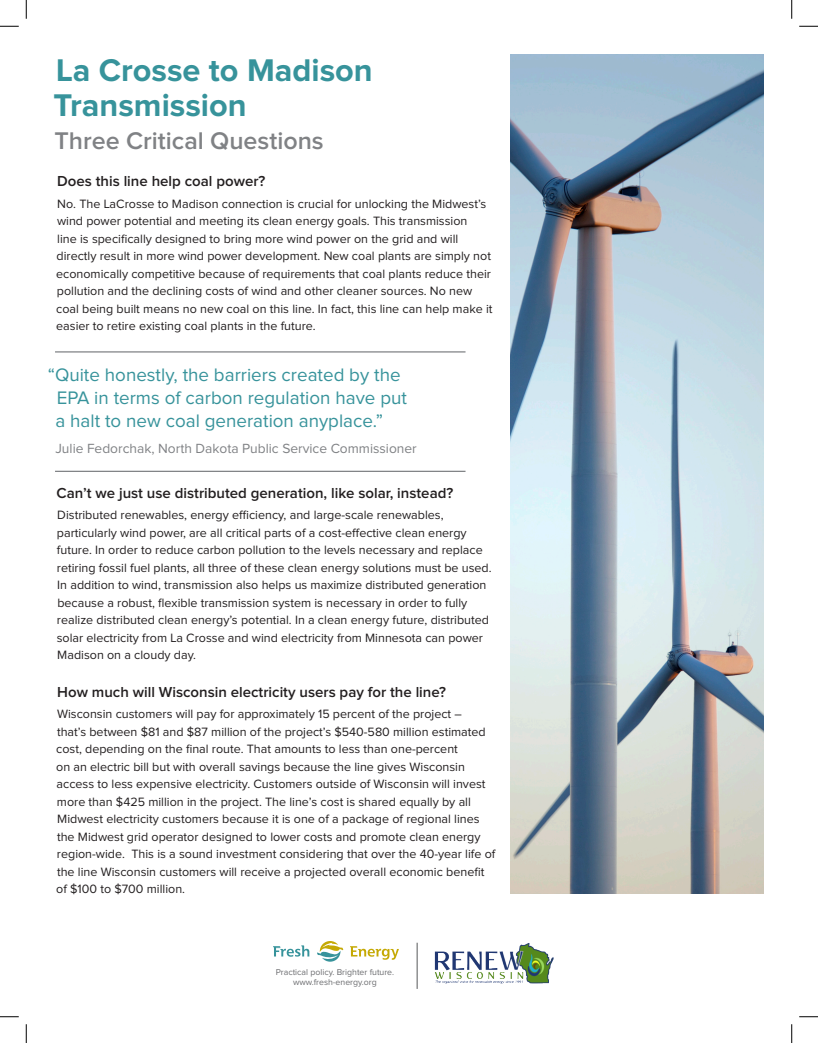
<style>
.page{position:relative;width:818px;height:1043px;background:#fff}
.page>*{position:absolute;margin:0;border:0;box-sizing:border-box;transform-origin:0 0}
.t1{font:700 32.5px/35px "Proxima Nova";color:#37939b}
.t2{font:600 25px "Proxima Nova";color:#808285}
.t3{font:18.75px "Proxima Nova";color:#37939b}
.t4{font:600 15px "Proxima Nova";color:#231f20}
.t5{font:13.75px "Proxima Nova";color:#808285}
.t6{font:12.5px/17.5px "Proxima Nova";color:#231f20}
.t7{font:8.75px "Proxima Nova";color:#6c6d70}
</style>
<div class="page">
<img style="left:510px;top:54px;width:253px;height:839px">
<hr style="left:55px;top:351px;width:410px;height:1px;background:#808285">
<hr style="left:55px;top:470px;width:410px;height:2px;background:#808285">
<svg style="left:273px;top:945px;width:36px;height:11px"></svg>
<svg style="left:350px;top:946px;width:49px;height:13px"></svg>
<svg style="left:317px;top:941px;width:26px;height:20px"></svg>
<img style="left:434px;top:943px;width:120px;height:41px">
<hr style="left:417px;top:942px;width:1px;height:46px;background:#57585a">
<svg style="left:0;top:25px;width:19px;height:2px"></svg>
<svg style="left:799px;top:25px;width:19px;height:2px"></svg>
<svg style="left:0;top:1016px;width:19px;height:1px"></svg>
<svg style="left:799px;top:1016px;width:19px;height:1px"></svg>
<svg style="left:25px;top:0;width:2px;height:19px"></svg>
<svg style="left:25px;top:1024px;width:2px;height:18px"></svg>
<svg style="left:791px;top:0;width:1px;height:19px"></svg>
<svg style="left:791px;top:1024px;width:1px;height:18px"></svg>
<p class="t1" style="left:54px;top:54px;width:321px">La Crosse to Madison<br>Transmission</p>
<p class="t2" style="left:54px;top:129px;width:271px">Three Critical Questions</p>
<p class="t4" style="left:57px;top:174px;width:210px">Does this line help coal power?</p>
<p class="t6" style="left:56px;top:195px;width:438px">No. The LaCrosse to Madison connection is crucial for unlocking the Midwest’s wind power potential and meeting its clean energy goals. This transmission<br>line is specifically designed to bring more wind power on the grid and will directly result in more wind power development. New coal plants are simply not economically competitive because of requirements that coal plants reduce their pollution and the declining costs of wind and other cleaner sources. No new coal being built means no new coal on this line. In fact, this line can help make it easier to retire existing coal plants in the future.</p>
<p class="t3" style="left:48px;top:366px;width:354px">“Quite honestly, the barriers created by the</p>
<p class="t3" style="left:57px;top:389px;width:351px">EPA in terms of carbon regulation have put</p>
<p class="t3" style="left:55px;top:411px;width:329px">a halt to new coal generation anyplace.”</p>
<p class="t5" style="left:55px;top:442px;width:363px">Julie Fedorchak, North Dakota Public Service Commissioner</p>
<p class="t4" style="left:57px;top:486px;width:398px">Can’t we just use distributed generation, like solar, instead?</p>
<p class="t6" style="left:57px;top:507px;width:436px">Distributed renewables, energy efficiency, and large-scale renewables, particularly wind power, are all critical parts of a cost-effective clean energy future. In order to reduce carbon pollution to the levels necessary and replace retiring fossil fuel plants, all three of these clean energy solutions must be used.<br>In addition to wind, transmission also helps us maximize distributed generation because a robust, flexible transmission system is necessary in order to fully realize distributed clean energy’s potential. In a clean energy future, distributed solar electricity from La Crosse and wind electricity from Minnesota can power Madison on a cloudy day.</p>
<p class="t4" style="left:57px;top:685px;width:390px">How much will Wisconsin electricity users pay for the line?</p>
<p class="t6" style="left:56px;top:705px;width:440px">Wisconsin customers will pay for approximately 15 percent of the project –<br>that’s between $81 and $87 million of the project’s $540-580 million estimated cost, depending on the final route. That amounts to less than one-percent<br>on an electric bill but with overall savings because the line gives Wisconsin access to less expensive electricity. Customers outside of Wisconsin will invest more than $425 million in the project. The line’s cost is shared equally by all Midwest electricity customers because it is one of a package of regional lines the Midwest grid operator designed to lower costs and promote clean energy region-wide. This is a sound investment considering that over the 40-year life of the line Wisconsin customers will receive a projected overall economic benefit of $100 to $700 million.</p>
<p class="t7" style="left:276px;top:968px;width:120px">Practical policy. Brighter future.</p>
<p class="t7" style="left:293px;top:978px;width:85px">www.fresh-energy.org</p>
</div>
